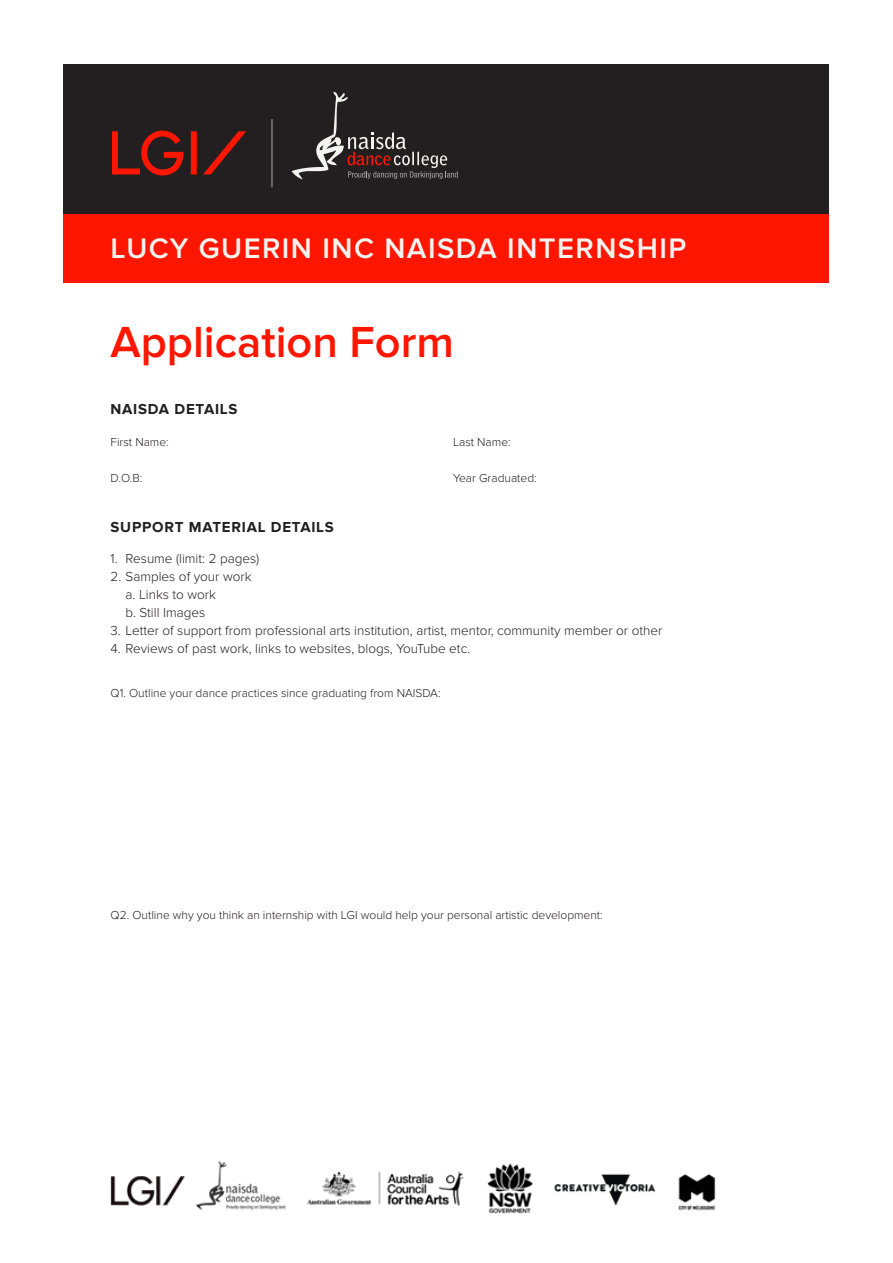
<style>
.page{position:relative;width:893px;height:1263px;background:#fff}
.page>*{position:absolute;margin:0;border:0;box-sizing:border-box;transform-origin:0 0}
.t1{font:600 45.15px "Proxima Nova";color:#ff1600}
.t2{font:600 29.25px "Proxima Nova";letter-spacing:.05em;color:#f5f3f0}
.t3{font:700 15px "Proxima Nova";letter-spacing:.05em;color:#231f20}
.t4{font:300 13.5px/18px "Proxima Nova";color:#231f20}
.t5{font:300 12px "Proxima Nova";color:#231f20}
</style>
<div class="page">
<div style="left:64px;top:187px;width:765px;height:96px;background:#ff1600"></div>
<div style="left:64px;top:64px;width:765px;height:150px;background:#231f20"></div>
<svg style="left:292px;top:92px;width:166px;height:87px"></svg>
<hr style="left:272px;top:119px;width:1px;height:68px;background:#a8a9ad">
<svg style="left:112px;top:131px;width:134px;height:44px"></svg>
<img style="left:110px;top:1161px;width:606px;height:53px">
<h2 class="t2" style="left:111px;top:231px;width:577px">LUCY GUERIN INC NAISDA INTERNSHIP</h2>
<h1 class="t1" style="left:111px;top:316px;width:345px">Application Form</h1>
<p class="t3" style="left:111px;top:401px;width:128px">NAISDA DETAILS</p>
<p class="t5" style="left:111px;top:435px;width:60px">First Name:</p>
<p class="t5" style="left:453px;top:435px;width:59px">Last Name:</p>
<p class="t5" style="left:111px;top:471px;width:34px">D.O.B:</p>
<p class="t5" style="left:453px;top:471px;width:85px">Year Graduated:</p>
<p class="t3" style="left:111px;top:518px;width:225px">SUPPORT MATERIAL DETAILS</p>
<p class="t4" style="left:111px;top:549px;width:150px">1. Resume (limit: 2 pages)</p>
<p class="t4" style="left:126px;top:567px;width:127px;text-indent:-15px">2. Samples of your work a. Links to work<br>b. Still Images</p>
<p class="t4" style="left:111px;top:621px;width:553px">3. Letter of support from professional arts institution, artist, mentor, community member or other</p>
<p class="t4" style="left:111px;top:639px;width:361px">4. Reviews of past work, links to websites, blogs, YouTube etc.</p>
<p class="t5" style="left:111px;top:686px;width:332px">Q1. Outline your dance practices since graduating from NAISDA:</p>
<p class="t5" style="left:111px;top:908px;width:494px">Q2. Outline why you think an internship with LGI would help your personal artistic development:</p>
</div>
